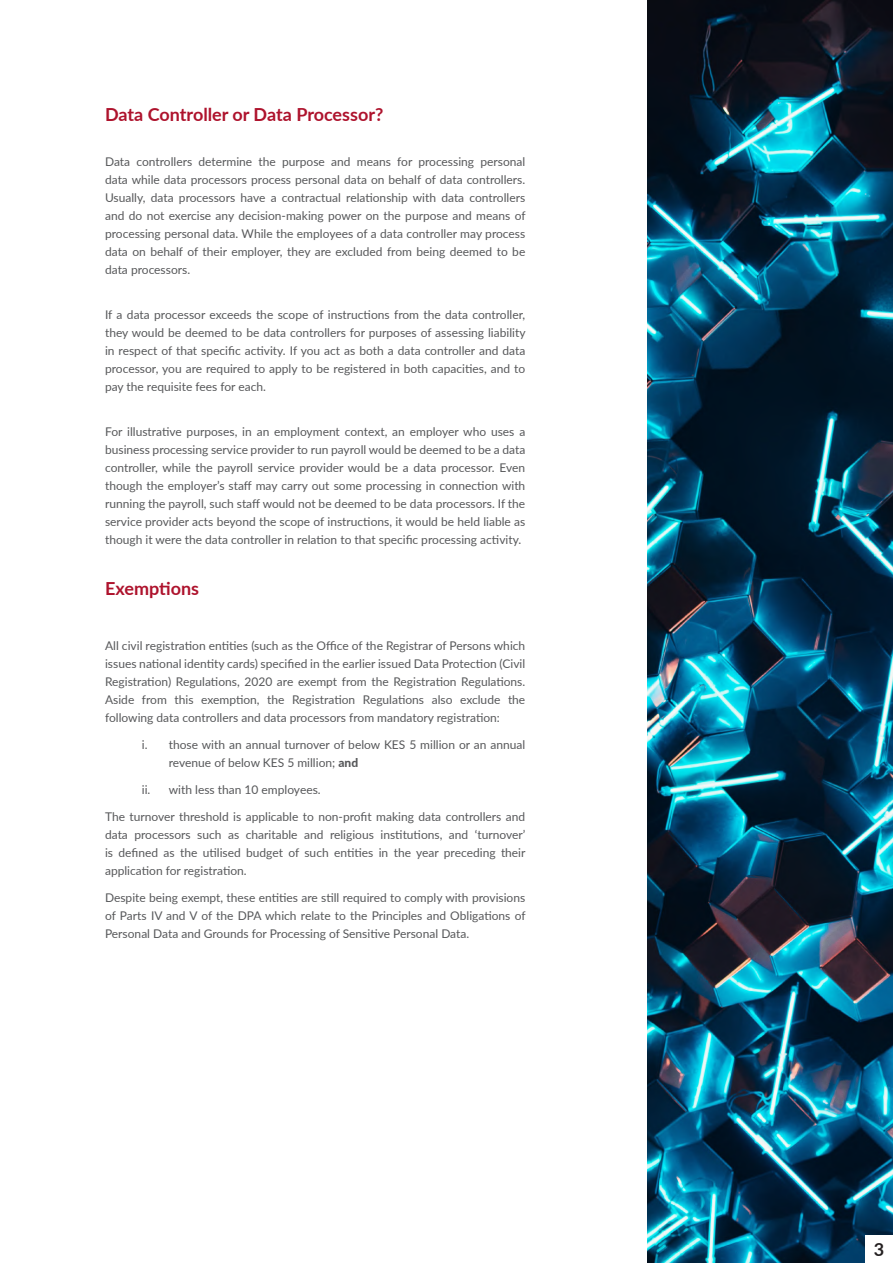
<style>
.page{position:relative;width:893px;height:1263px;background:#fff}
.page>*{position:absolute;margin:0;border:0;box-sizing:border-box;transform-origin:0 0}
.Heading_2{font:700 18px "Lato";color:#ae132d}
.t1{font:700 18px "Lato";color:#231f20}
.Heading_2-2{font:12px/18px "Lato";color:#57585a;text-align:justify}
.Body{font:12px/18px "Lato";color:#57585a;text-align:justify}
.s1{font-weight:800}
</style>
<div class="page">
<img style="left:647px;top:0;width:246px;height:1263px">
<div style="left:865px;top:1235px;width:28px;height:28px;background:#fff"></div>
<p class="Heading_2" style="left:105px;top:101px;width:280px">Data Controller or Data Processor?</p>
<p class="Heading_2-2" style="left:105px;top:152px;width:422px">Data controllers determine the purpose and means for processing personal data while data processors process personal data on behalf of data controllers.<br>Usually, data processors have a contractual relationship with data controllers and do not exercise any decision-making power on the purpose and means of processing personal data. While the employees of a data controller may process data on behalf of their employer, they are excluded from being deemed to be data processors.</p>
<p class="Heading_2-2" style="left:105px;top:305px;width:422px">If a data processor exceeds the scope of instructions from the data controller, they would be deemed to be data controllers for purposes of assessing liability in respect of that specific activity. If you act as both a data controller and data processor, you are required to apply to be registered in both capacities, and to pay the requisite fees for each.</p>
<p class="Heading_2-2" style="left:105px;top:422px;width:422px">For illustrative purposes, in an employment context, an employer who uses a business processing service provider to run payroll would be deemed to be a data controller, while the payroll service provider would be a data processor. Even though the employer’s staff may carry out some processing in connection with running the payroll, such staff would not be deemed to be data processors. If the service provider acts beyond the scope of instructions, it would be held liable as though it were the data controller in relation to that specific processing activity.</p>
<p class="Heading_2" style="left:105px;top:575px;width:96px">Exemptions</p>
<p class="Body" style="left:105px;top:636px;width:422px">All civil registration entities (such as the Office of the Registrar of Persons which issues national identity cards) specified in the earlier issued Data Protection (Civil Registration) Regulations, 2020 are exempt from the Registration Regulations.<br>Aside from this exemption, the Registration Regulations also exclude the following data controllers and data processors from mandatory registration:</p>
<p class="Heading_2-2" style="left:169px;top:735px;width:358px;text-indent:-27px">i. those with an annual turnover of below KES 5 million or an annual revenue of below KES 5 million; <span class="s1">and</span></p>
<p class="Heading_2-2" style="left:142px;top:780px;width:180px">ii. with less than 10 employees.</p>
<p class="Body" style="left:105px;top:807px;width:422px">The turnover threshold is applicable to non-profit making data controllers and data processors such as charitable and religious institutions, and ‘turnover’ is defined as the utilised budget of such entities in the year preceding their application for registration.</p>
<p class="Body" style="left:105px;top:888px;width:422px">Despite being exempt, these entities are still required to comply with provisions of Parts IV and V of the DPA which relate to the Principles and Obligations of Personal Data and Grounds for Processing of Sensitive Personal Data.</p>
<h1 class="t1" style="left:874px;top:1236px;width:12px">3</h1>
</div>
